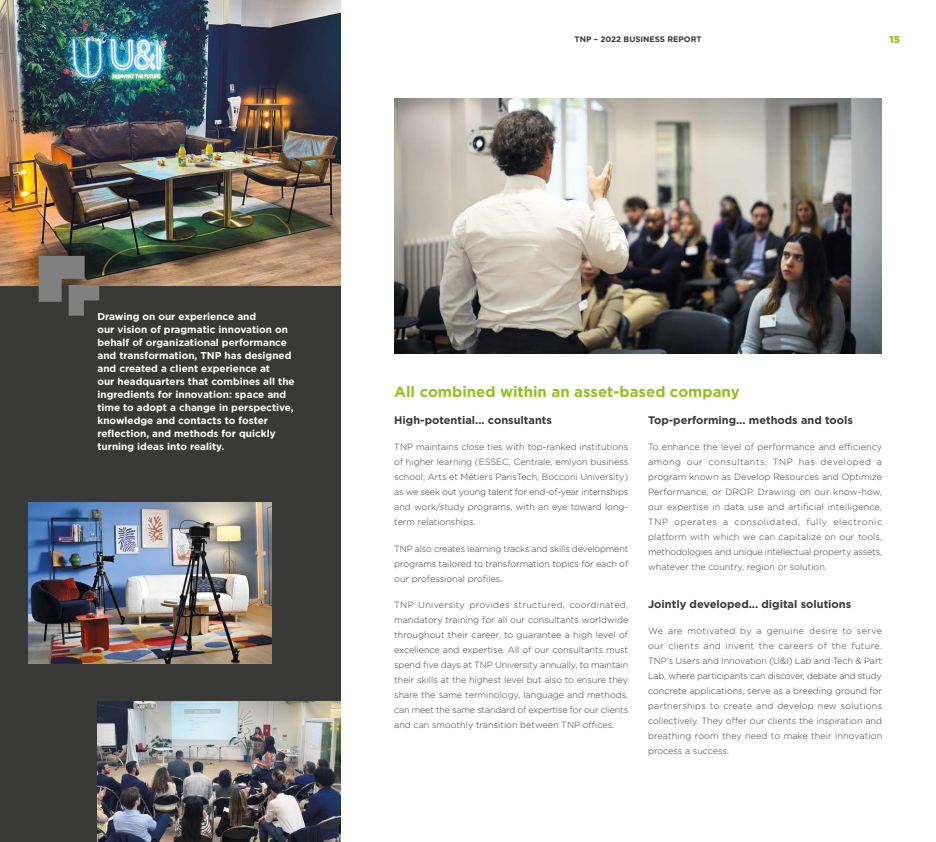
<style>
.page{position:relative;width:936px;height:842px;background:#fff}
.page>*{position:absolute;margin:0;border:0;box-sizing:border-box;transform-origin:0 0}
.t1{font:700 15px "Gotham";color:#95c11f}
.t2{font:700 11px "Gotham";color:#393938}
.t3{font:700 10px/13px "Gotham";color:#fff}
.t4{font:900 10px "Gotham";color:#95c11f}
.t5{font:300 9px/15px "Gotham";color:#393938;text-align:justify}
.t6{font:700 8px "Gotham";color:#393938}
</style>
<div class="page">
<img style="left:394px;top:99px;width:487px;height:255px">
<div style="left:0;top:0;width:340px;height:842px;background:#393938"></div>
<img style="left:28px;top:502px;width:243px;height:161px">
<img style="left:0;top:0;width:340px;height:285px">
<img style="left:97px;top:702px;width:243px;height:140px">
<svg style="left:39px;top:256px;width:60px;height:60px"></svg>
<p class="t6" style="left:574px;top:33px;width:129px">TNP – 2022 BUSINESS REPORT</p>
<p class="t4" style="left:889px;top:33px;width:12px">15</p>
<p class="t3" style="left:97px;top:310px;width:199px">Drawing on our experience and<br>our vision of pragmatic innovation on behalf of organizational performance and transformation, TNP has designed and created a client experience at<br>our headquarters that combines all the ingredients for innovation: space and time to adopt a change in perspective, knowledge and contacts to foster reflection, and methods for quickly turning ideas into reality.</p>
<h1 class="t1" style="left:394px;top:382px;width:347px">All combined within an asset-based company</h1>
<p class="t2" style="left:648px;top:413px;width:206px">Top-performing... methods and tools</p>
<p class="t5" style="left:648px;top:439px;width:235px">To enhance the level of performance and efficiency among our consultants, TNP has developed a program known as Develop Resources and Optimize Performance, or DROP. Drawing on our know-how, our expertise in data use and artificial intelligence, TNP operates a consolidated, fully electronic platform with which we can capitalize on our tools, methodologies and unique intellectual property assets, whatever the country, region or solution.</p>
<p class="t2" style="left:648px;top:597px;width:205px">Jointly developed... digital solutions</p>
<p class="t5" style="left:648px;top:623px;width:235px">We are motivated by a genuine desire to serve our clients and invent the careers of the future.<br>TNP’s Users and Innovation (U&amp;I) Lab and Tech &amp; Part Lab, where participants can discover, debate and study concrete applications, serve as a breeding ground for partnerships to create and develop new solutions collectively. They offer our clients the inspiration and breathing room they need to make their innovation process a success.</p>
<p class="t2" style="left:394px;top:413px;width:159px">High-potential... consultants</p>
<p class="t5" style="left:394px;top:439px;width:235px">TNP maintains close ties with top-ranked institutions of higher learning (ESSEC, Centrale, emlyon business school, Arts et Métiers ParisTech, Bocconi University) as we seek out young talent for end-of-year internships and work/study programs, with an eye toward long&shy;term relationships.</p>
<p class="t5" style="left:394px;top:541px;width:235px">TNP also creates learning tracks and skills development programs tailored to transformation topics for each of our professional profiles.</p>
<p class="t5" style="left:394px;top:597px;width:235px">TNP University provides structured, coordinated, mandatory training for all our consultants worldwide throughout their career, to guarantee a high level of excellence and expertise. All of our consultants must spend five days at TNP University annually, to maintain their skills at the highest level but also to ensure they share the same terminology, language and methods, can meet the same standard of expertise for our clients and can smoothly transition between TNP offices.</p>
</div>
